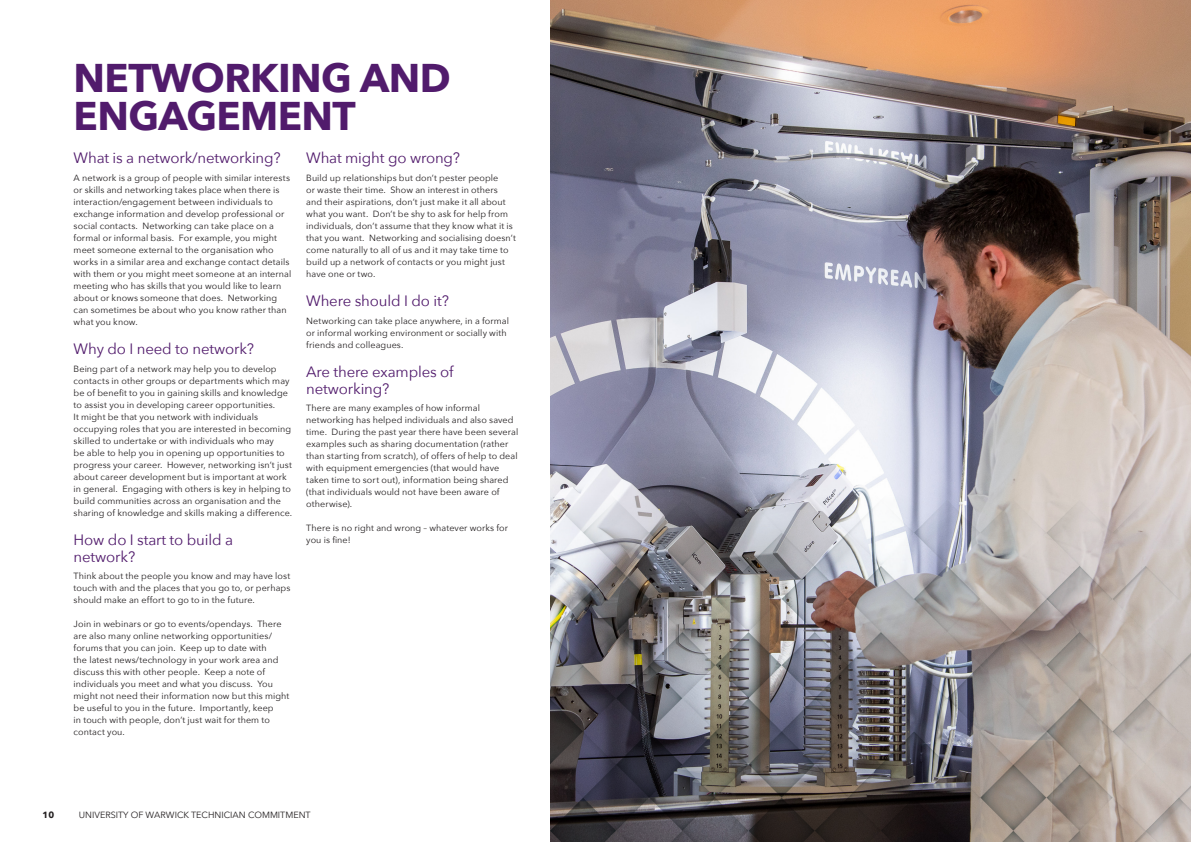
<style>
.page{position:relative;width:1191px;height:842px;background:#fff}
.page>*{position:absolute;margin:0;border:0;box-sizing:border-box;transform-origin:0 0}
.t1{font:700 40px/38px "Avenir Next";letter-spacing:-.015em;color:#511b6c}
.t2{font:15px/17px "Avenir Next";letter-spacing:-.01em;color:#511b6c}
.No_Spacing{font:9px/12px "Avenir Next";letter-spacing:.01em;color:#231f20}
.t3{font:700 9px "Avenir Next";color:#231f20}
</style>
<div class="page">
<img style="left:550px;top:0;width:641px;height:842px">
<p class="t1" style="left:74px;top:59px;width:378px">NETWORKING AND<br>ENGAGEMENT</p>
<p class="t2" style="left:74px;top:149px;width:209px">What is a network/networking?</p>
<p class="No_Spacing" style="left:74px;top:172px;width:219px">A network is a group of people with similar interests or skills and networking takes place when there is interaction/engagement between individuals to exchange information and develop professional or social contacts. Networking can take place on a formal or informal basis. For example, you might meet someone external to the organisation who works in a similar area and exchange contact details with them or you might meet someone at an internal meeting who has skills that you would like to learn about or knows someone that does. Networking can sometimes be about who you know rather than what you know.</p>
<p class="t2" style="left:74px;top:340px;width:182px">Why do I need to network?</p>
<p class="No_Spacing" style="left:74px;top:362px;width:220px">Being part of a network may help you to develop contacts in other groups or departments which may be of benefit to you in gaining skills and knowledge to assist you in developing career opportunities.<br>It might be that you network with individuals occupying roles that you are interested in becoming skilled to undertake or with individuals who may<br>be able to help you in opening up opportunities to progress your career. However, networking isn’t just about career development but is important at work in general. Engaging with others is key in helping to build communities across an organisation and the sharing of knowledge and skills making a difference.</p>
<p class="t2" style="left:74px;top:530px;width:161px">How do I start to build a network?</p>
<p class="No_Spacing" style="left:74px;top:570px;width:218px;text-align:justify">Think about the people you know and may have lost touch with and the places that you go to, or perhaps should make an effort to go to in the future.</p>
<p class="No_Spacing" style="left:74px;top:618px;width:217px">Join in webinars or go to events/opendays. There are also many online networking opportunities/ forums that you can join. Keep up to date with<br>the latest news/technology in your work area and discuss this with other people. Keep a note of individuals you meet and what you discuss. You might not need their information now but this might be useful to you in the future. Importantly, keep<br>in touch with people, don’t just wait for them to contact you.</p>
<p class="t2" style="left:306px;top:149px;width:155px">What might go wrong?</p>
<p class="No_Spacing" style="left:306px;top:172px;width:211px">Build up relationships but don’t pester people<br>or waste their time. Show an interest in others and their aspirations, don’t just make it all about what you want. Don’t be shy to ask for help from individuals, don’t assume that they know what it is that you want. Networking and socialising doesn’t come naturally to all of us and it may take time to build up a network of contacts or you might just have one or two.</p>
<p class="t2" style="left:306px;top:292px;width:144px">Where should I do it?</p>
<p class="No_Spacing" style="left:306px;top:314px;width:204px">Networking can take place anywhere, in a formal or informal working environment or socially with friends and colleagues.</p>
<p class="t2" style="left:306px;top:362px;width:149px">Are there examples of networking?</p>
<p class="No_Spacing" style="left:306px;top:402px;width:213px">There are many examples of how informal networking has helped individuals and also saved time. During the past year there have been several examples such as sharing documentation (rather than starting from scratch), of offers of help to deal with equipment emergencies (that would have taken time to sort out), information being shared (that individuals would not have been aware of otherwise).</p>
<p class="No_Spacing" style="left:306px;top:522px;width:203px">There is no right and wrong – whatever works for you is fine!</p>
<p class="t3" style="left:43px;top:807px;width:13px">10</p>
<p class="No_Spacing" style="left:79px;top:809px;width:233px">UNIVERSITY OF WARWICK TECHNICIAN COMMITMENT</p>
</div>
